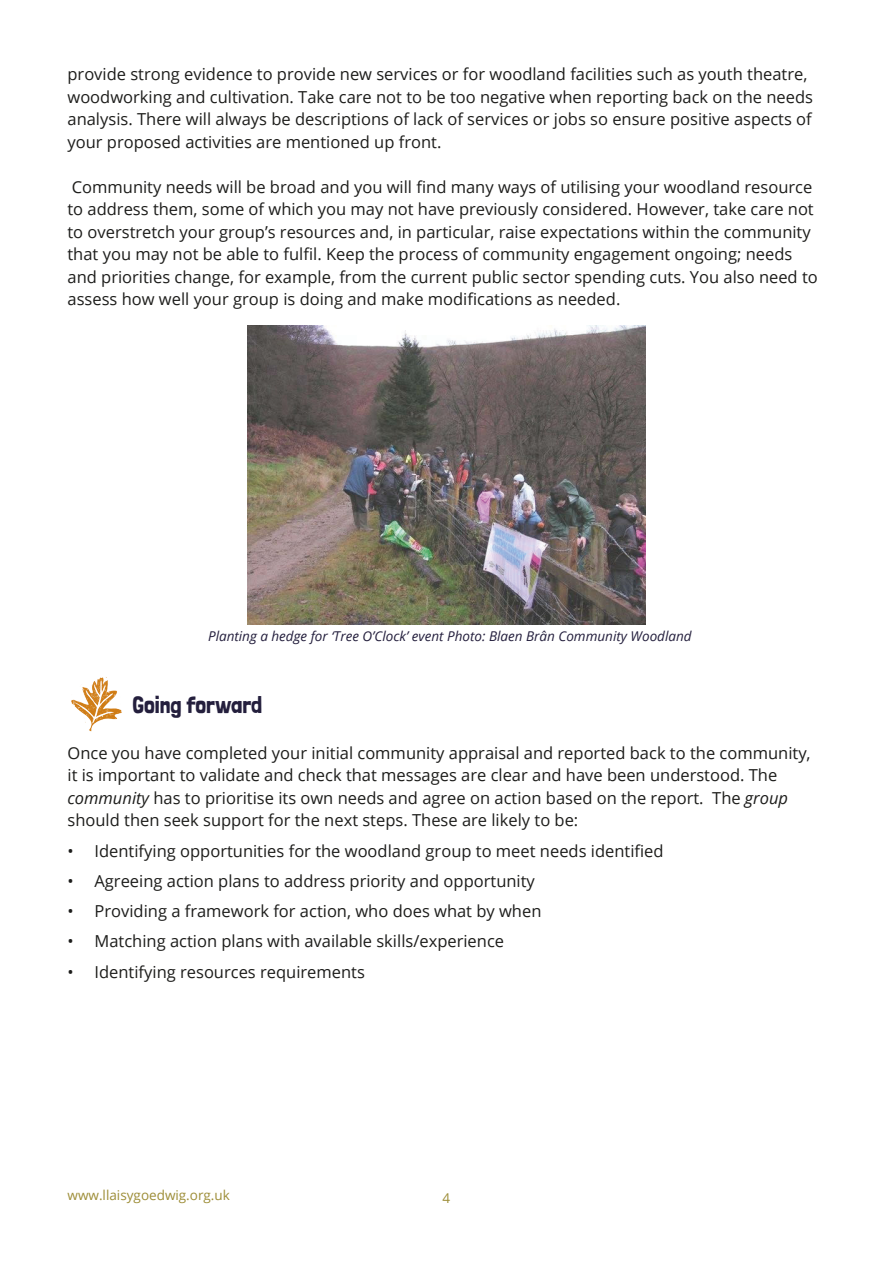
<style>
.page{position:relative;width:893px;height:1263px;background:#fff}
.page>*{position:absolute;margin:0;border:0;box-sizing:border-box;transform-origin:0 0}
.LlYG_Subheading{font:24px "Londrina Solid";color:#241f3d}
.LlYG_Paragraph{font:16.5px/22.5px "Open Sans";color:#1d1d1b}
.LlYG_Paragraph-2{font:italic 13.5px "Open Sans";color:#241f3d}
.t1{font:13.5px "Open Sans";color:#9d8d37}
.s1{font-style:italic}
</style>
<div class="page">
<img style="left:247px;top:325px;width:399px;height:299px">
<img style="left:71px;top:677px;width:51px;height:55px">
<p class="LlYG_Paragraph" style="left:68px;top:62px;width:747px">provide strong evidence to provide new services or for woodland facilities such as youth theatre, woodworking and cultivation. Take care not to be too negative when reporting back on the needs analysis. There will always be descriptions of lack of services or jobs so ensure positive aspects of your proposed activities are mentioned up front.</p>
<p class="LlYG_Paragraph" style="left:68px;top:175px;width:752px">Community needs will be broad and you will find many ways of utilising your woodland resource to address them, some of which you may not have previously considered. However, take care not to overstretch your group’s resources and, in particular, raise expectations within the community that you may not be able to fulfil. Keep the process of community engagement ongoing; needs and priorities change, for example, from the current public sector spending cuts. You also need to assess how well your group is doing and make modifications as needed.</p>
<p class="LlYG_Paragraph-2" style="left:208px;top:627px;width:485px">Planting a hedge for ‘Tree O’Clock’ event Photo: Blaen Brân Community Woodland</p>
<p class="LlYG_Subheading" style="left:133px;top:691px;width:131px">Going forward</p>
<p class="LlYG_Paragraph" style="left:68px;top:741px;width:745px">Once you have completed your initial community appraisal and reported back to the community, it is important to validate and check that messages are clear and have been understood. The <span class="s1">community</span> has to prioritise its own needs and agree on action based on the report. The <span class="s1">group </span>should then seek support for the next steps. These are likely to be:</p>
<p class="LlYG_Paragraph" style="left:68px;top:839px;width:598px">• Identifying opportunities for the woodland group to meet needs identified</p>
<p class="LlYG_Paragraph" style="left:68px;top:869px;width:469px">• Agreeing action plans to address priority and opportunity</p>
<p class="LlYG_Paragraph" style="left:68px;top:899px;width:475px">• Providing a framework for action, who does what by when</p>
<p class="LlYG_Paragraph" style="left:68px;top:930px;width:438px">• Matching action plans with available skills/experience</p>
<p class="LlYG_Paragraph" style="left:68px;top:960px;width:299px">• Identifying resources requirements</p>
<p class="t1" style="left:68px;top:1185px;width:164px">www.llaisygoedwig.org.uk</p>
<p class="t1" style="left:443px;top:1188px;width:9px">4</p>
</div>
